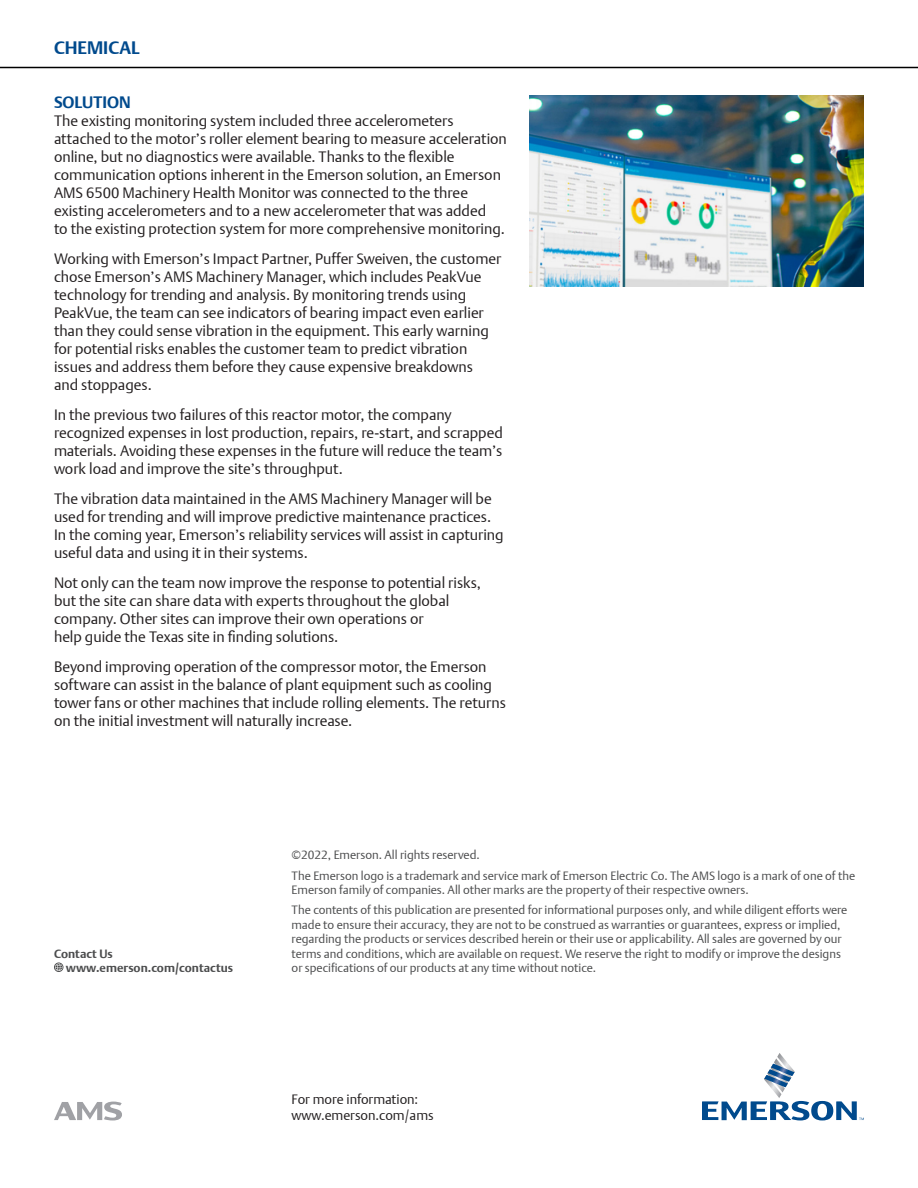
<style>
.page{position:relative;width:918px;height:1188px;background:#fff}
.page>*{position:absolute;margin:0;border:0;box-sizing:border-box;transform-origin:0 0}
.t1{font:700 18px "DTL Argo T";color:#004a8d}
.Blue_Header_Text{font:700 16.5px "DTL Argo T";color:#004a8d}
.Body_Text{font:15px/18px "DTL Argo T Light";color:#231f20}
.t2{font:13.5px/16.2px "DTL Argo T Light";color:#231f20}
.t3{font:12px/14.4px "DTL Argo T Light";color:#4b4c4d}
.t4{font:700 12px/14.4px "DTL Argo T";color:#4b4c4d}
</style>
<div class="page">
<hr style="left:0;top:67px;width:918px;height:1px;background:#000">
<svg style="left:702px;top:1053px;width:162px;height:67px"></svg>
<svg style="left:54px;top:962px;width:10px;height:10px"></svg>
<svg style="left:54px;top:1102px;width:68px;height:18px"></svg>
<img style="left:529px;top:95px;width:335px;height:192px">
<p class="t1" style="left:54px;top:37px;width:87px">CHEMICAL</p>
<p class="Blue_Header_Text" style="left:54px;top:92px;width:78px">SOLUTION</p>
<p class="Body_Text" style="left:54px;top:112px;width:454px">The existing monitoring system included three accelerometers attached to the motor’s roller element bearing to measure acceleration online, but no diagnostics were available. Thanks to the flexible communication options inherent in the Emerson solution, an Emerson AMS 6500 Machinery Health Monitor was connected to the three existing accelerometers and to a new accelerometer that was added<br>to the existing protection system for more comprehensive monitoring.</p>
<p class="Body_Text" style="left:54px;top:250px;width:449px">Working with Emerson’s Impact Partner, Puffer Sweiven, the customer chose Emerson’s AMS Machinery Manager, which includes PeakVue technology for trending and analysis. By monitoring trends using PeakVue, the team can see indicators of bearing impact even earlier than they could sense vibration in the equipment. This early warning for potential risks enables the customer team to predict vibration issues and address them before they cause expensive breakdowns<br>and stoppages.</p>
<p class="Body_Text" style="left:54px;top:406px;width:450px">In the previous two failures of this reactor motor, the company recognized expenses in lost production, repairs, re-start, and scrapped materials. Avoiding these expenses in the future will reduce the team’s work load and improve the site’s throughput.</p>
<p class="Body_Text" style="left:54px;top:490px;width:451px">The vibration data maintained in the AMS Machinery Manager will be used for trending and will improve predictive maintenance practices.<br>In the coming year, Emerson’s reliability services will assist in capturing useful data and using it in their systems.</p>
<p class="Body_Text" style="left:54px;top:574px;width:429px">Not only can the team now improve the response to potential risks, but the site can share data with experts throughout the global company. Other sites can improve their own operations or<br>help guide the Texas site in finding solutions.</p>
<p class="Body_Text" style="left:54px;top:658px;width:453px">Beyond improving operation of the compressor motor, the Emerson software can assist in the balance of plant equipment such as cooling tower fans or other machines that include rolling elements. The returns on the initial investment will naturally increase.</p>
<p class="t4" style="left:66px;top:946px;width:169px;text-indent:-12px">Contact Us www.emerson.com/contactus</p>
<p class="t3" style="left:292px;top:845px;width:565px;line-height:20.4px">©2022, Emerson. All rights reserved.<br>The Emerson logo is a trademark and service mark of Emerson Electric Co. The AMS logo is a mark of one of the</p>
<p class="t3" style="left:292px;top:879px;width:557px;line-height:20.4px">Emerson family of companies. All other marks are the property of their respective owners.<br>The contents of this publication are presented for informational purposes only, and while diligent efforts were</p>
<p class="t3" style="left:292px;top:917px;width:552px;text-align:justify">made to ensure their accuracy, they are not to be construed as warranties or guarantees, express or implied, regarding the products or services described herein or their use or applicability. All sales are governed by our terms and conditions, which are available on request. We reserve the right to modify or improve the designs or specifications of our products at any time without notice.</p>
<p class="t2" style="left:292px;top:1091px;width:144px">For more information: www.emerson.com/ams</p>
</div>
